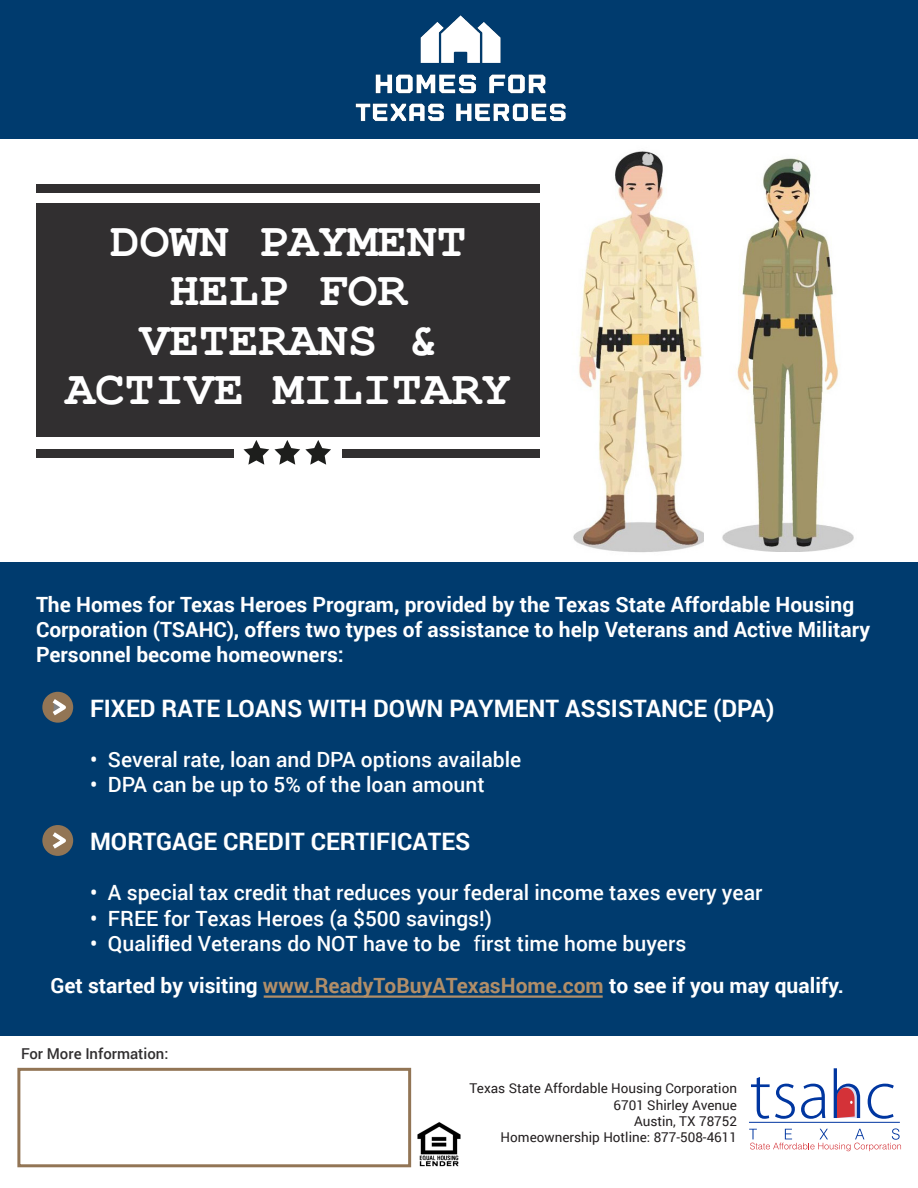
<style>
.page{position:relative;width:918px;height:1188px;background:#fff}
.page>*{position:absolute;margin:0;border:0;box-sizing:border-box;transform-origin:0 0}
.t1{font:700 49.5px "Courier New";color:#fff}
.t2{font:700 24px "Roboto";color:#fff}
.t3{font:700 21px/25.2px "Roboto";color:#fff}
.t4{font:500 21px "Roboto";color:#fff}
.t5{font:500 15px "Roboto";color:#312f30}
.t6{font:13.5px "Roboto";color:#231f20}
.s1{font-weight:700}
.s2{font-weight:400}
.s3{color:#b18e68}
</style>
<div class="page">
<div style="left:36px;top:203px;width:504px;height:234px;background:#312f30"></div>
<div style="left:0;top:562px;width:918px;height:474px;background:#003b6e"></div>
<div style="left:0;top:0;width:918px;height:138px;background:#003b6e"></div>
<img style="left:355px;top:15px;width:211px;height:107px">
<div style="left:42px;top:692px;width:31px;height:31px;background:#927555;border-radius:50%"></div>
<svg style="left:52px;top:695px;width:20px;height:24px"></svg>
<div style="left:42px;top:825px;width:31px;height:31px;background:#927555;border-radius:50%"></div>
<svg style="left:48px;top:828px;width:24px;height:24px"></svg>
<div style="left:17px;top:1068px;width:394px;height:99px;border:3px solid #927555"></div>
<hr style="left:264px;top:995px;width:339px;height:3px;background:#b18e68">
<img style="left:573px;top:151px;width:131px;height:402px">
<img style="left:722px;top:157px;width:132px;height:394px">
<div style="left:36px;top:449px;width:198px;height:9px;background:#312f30"></div>
<div style="left:36px;top:184px;width:504px;height:9px;background:#312f30"></div>
<svg style="left:243px;top:440px;width:88px;height:25px"></svg>
<div style="left:342px;top:449px;width:198px;height:9px;background:#312f30"></div>
<img style="left:417px;top:1122px;width:44px;height:45px">
<hr style="left:749px;top:1122px;width:151px;height:1px;background:#0036a0">
<svg style="left:749px;top:1128px;width:152px;height:23px"></svg>
<svg style="left:751px;top:1077px;width:44px;height:42px"></svg>
<svg style="left:801px;top:1084px;width:24px;height:35px"></svg>
<svg style="left:834px;top:1068px;width:26px;height:50px"></svg>
<svg style="left:868px;top:1084px;width:26px;height:35px"></svg>
<p class="t1" style="left:110px;top:210px;width:358px">DOWN PAYMENT</p>
<p class="t1" style="left:170px;top:259px;width:239px">HELP FOR</p>
<p class="t1" style="left:140px;top:309px;width:299px">VETERANS &amp;</p>
<p class="t1" style="left:66px;top:358px;width:447px">ACTIVE MILITARY</p>
<p class="t3" style="left:36px;top:591px;width:836px">The Homes for Texas Heroes Program, provided by the Texas State Affordable Housing<br>Corporation (TSAHC), offers two types of assistance to help Veterans and Active Military<br>Personnel become homeowners:</p>
<p class="t2" style="left:90px;top:691px;width:686px">FIXED RATE LOANS WITH DOWN PAYMENT ASSISTANCE (DPA)</p>
<p class="t4" style="left:90px;top:745px;width:433px">• Several rate, loan and DPA options available</p>
<p class="t4" style="left:90px;top:770px;width:396px">• DPA can be up to 5% of the loan amount</p>
<p class="t2" style="left:90px;top:824px;width:382px">MORTGAGE CREDIT CERTIFICATES</p>
<p class="t4" style="left:90px;top:878px;width:674px">• A special tax credit that reduces your federal income taxes every year</p>
<p class="t4" style="left:90px;top:903px;width:404px">• FREE for Texas Heroes (a $500 savings!)</p>
<p class="t4" style="left:90px;top:928px;width:598px">• Quali<span class="s1">f</span>ied Veterans do NOT have to be <span class="s2">f</span>irst time home buyers</p>
<p class="t3" style="left:50px;top:972px;width:795px">Get started by visiting <span class="s3">www.ReadyToBuyATexasHome.com</span> to see if you may qualify.</p>
<p class="t5" style="left:21px;top:1043px;width:149px">For More Information:</p>
<p class="t6" style="left:470px;top:1079px;width:269px">Texas State Affordable Housing Corporation</p>
<p class="t6" style="left:614px;top:1095px;width:125px">6701 Shirley Avenue</p>
<p class="t6" style="left:634px;top:1112px;width:105px">Austin, TX 78752</p>
<p class="t6" style="left:501px;top:1128px;width:238px">Homeownership Hotline: 877-508-4611</p>
</div>
